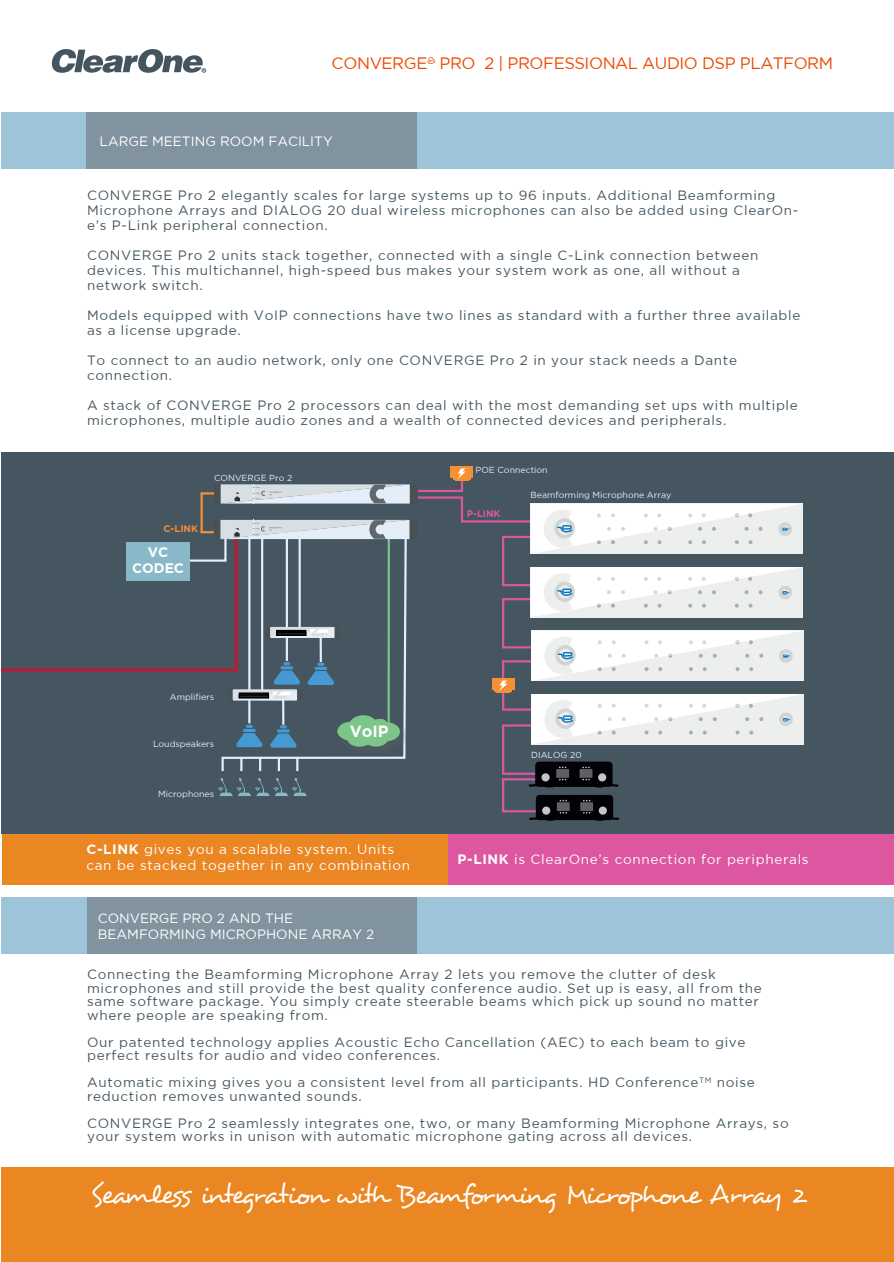
<style>
.page{position:relative;width:894px;height:1262px;background:#fff}
.page>*{position:absolute;margin:0;border:0;box-sizing:border-box;transform-origin:0 0}
.t1{font:27px "Desyrel";letter-spacing:-.085em;color:#fff}
.t2{font:16.5px "Gotham";letter-spacing:-.025em;color:#ed4a00}
.t3{font:700 16.2px "Gotham";color:#fff}
.t4{font:700 13.8px/16.6px "Gotham";color:#fff;text-align:center}
.t5{font:13.5px/15px "Gotham";letter-spacing:.05em;color:#455660}
.t6{font:13.5px/16.2px "Gotham";letter-spacing:.05em;color:#fff}
.t7{font:13.5px/16.2px "Gotham";color:#fff}
.t8{font:700 9.45px "Gotham";color:#f59035}
.t9{font:700 9.45px "Gotham";color:#dd57a0}
.t10{font:8.85px "Gotham";color:#e3eef8}
.s1{font-family:"Desyrel"}
.s2{font-weight:700}
</style>
<div class="page">
<div style="left:1px;top:897px;width:892px;height:56px;background:#9ec4da"></div>
<div style="left:87px;top:897px;width:329px;height:56px;background:#81939e"></div>
<svg style="left:51px;top:49px;width:155px;height:24px"></svg>
<div style="left:1px;top:1167px;width:892px;height:95px;background:#eb8723"></div>
<div style="left:1px;top:112px;width:892px;height:57px;background:#9ec4da"></div>
<div style="left:86px;top:112px;width:331px;height:57px;background:#81939e"></div>
<div style="left:2px;top:834px;width:445px;height:51px;background:#eb8723"></div>
<div style="left:447px;top:828px;width:446px;height:57px;background:#dc57a0"></div>
<div style="left:1px;top:452px;width:892px;height:382px;background:#455660"></div>
<div style="left:502px;top:778px;width:81px;height:34px;border:2px solid #dd57a0"></div>
<div style="left:450px;top:466px;width:22px;height:12px;background:#f59035"></div>
<div style="left:536px;top:796px;width:76px;height:23px;background:#020206;border-radius:3px"></div>
<div style="left:535px;top:795px;width:78px;height:25px;border:2px solid #020206;border-radius:3px"></div>
<div style="left:556px;top:802px;width:13px;height:9px;background:#5d6162"></div>
<div style="left:580px;top:802px;width:13px;height:9px;background:#5d6162"></div>
<div style="left:542px;top:806px;width:8px;height:9px;background:#c4c5c4;border-radius:50%"></div>
<div style="left:598px;top:806px;width:8px;height:9px;background:#c4c5c4;border-radius:50%"></div>
<svg style="left:527px;top:812px;width:92px;height:9px"></svg>
<svg style="left:1px;top:467px;width:802px;height:334px"></svg>
<p class="t2" style="left:331px;top:54px;width:503px">CONVERGE<span class="s1">®</span> PRO 2 | PROFESSIONAL AUDIO DSP PLATFORM</p>
<p class="t7" style="left:100px;top:133px;width:234px">LARGE MEETING ROOM FACILITY</p>
<p class="t5" style="left:87px;top:188px;width:712px">CONVERGE Pro 2 elegantly scales for large systems up to 96 inputs. Additional Beamforming<br>Microphone Arrays and DIALOG 20 dual wireless microphones can also be added using ClearOn&shy;e’s P-Link peripheral connection.</p>
<p class="t5" style="left:87px;top:248px;width:672px">CONVERGE Pro 2 units stack together, connected with a single C-Link connection between devices. This multichannel, high-speed bus makes your system work as one, all without a network switch.</p>
<p class="t5" style="left:87px;top:308px;width:714px">Models equipped with VoIP connections have two lines as standard with a further three available as a license upgrade.</p>
<p class="t5" style="left:87px;top:353px;width:651px">To connect to an audio network, only one CONVERGE Pro 2 in your stack needs a Dante connection.</p>
<p class="t5" style="left:87px;top:398px;width:712px">A stack of CONVERGE Pro 2 processors can deal with the most demanding set ups with multiple microphones, multiple audio zones and a wealth of connected devices and peripherals.</p>
<p class="t10" style="left:214px;top:473px;width:80px">CONVERGE Pro 2</p>
<p class="t8" style="left:163px;top:523px;width:36px">C-LINK</p>
<p class="t4" style="left:132px;top:543px;width:54px">VC<br>CODEC</p>
<p class="t10" style="left:170px;top:691px;width:46px">Amplifiers</p>
<p class="t10" style="left:153px;top:739px;width:62px">Loudspeakers</p>
<p class="t10" style="left:158px;top:789px;width:58px">Microphones</p>
<p class="t3" style="left:349px;top:722px;width:41px">VoIP</p>
<p class="t10" style="left:475px;top:465px;width:73px">POE Connection</p>
<p class="t9" style="left:466px;top:509px;width:35px">P-LINK</p>
<p class="t10" style="left:530px;top:489px;width:142px">Beamforming Microphone Array</p>
<p class="t10" style="left:531px;top:750px;width:52px">DIALOG 20</p>
<p class="t6" style="left:86px;top:841px;width:325px"><span class="s2">C-LINK</span> gives you a scalable system. Units can be stacked together in any combination</p>
<p class="t6" style="left:457px;top:850px;width:352px"><span class="s2">P-LINK</span> is ClearOne’s connection for peripherals</p>
<p class="t7" style="left:98px;top:910px;width:278px">CONVERGE PRO 2 AND THE<br>BEAMFORMING MICROPHONE ARRAY 2</p>
<p class="t5" style="left:87px;top:967px;width:676px;line-height:13.5px">Connecting the Beamforming Microphone Array 2 lets you remove the clutter of desk microphones and still provide the best quality conference audio. Set up is easy, all from the same software package. You simply create steerable beams which pick up sound no matter where people are speaking from.</p>
<p class="t5" style="left:87px;top:1035px;width:659px;line-height:13.5px">Our patented technology applies Acoustic Echo Cancellation (AEC) to each beam to give perfect results for audio and video conferences.</p>
<p class="t5" style="left:87px;top:1075px;width:669px;line-height:13.5px">Automatic mixing gives you a consistent level from all participants. HD Conference<sup>TM</sup> noise reduction removes unwanted sounds.</p>
<p class="t5" style="left:87px;top:1116px;width:703px;line-height:13.5px">CONVERGE Pro 2 seamlessly integrates one, two, or many Beamforming Microphone Arrays, so your system works in unison with automatic microphone gating across all devices.</p>
<h1 class="t1" style="left:90px;top:1178px;width:718px">Seamless integration with Beamforming Microphone Array 2</h1>
</div>
